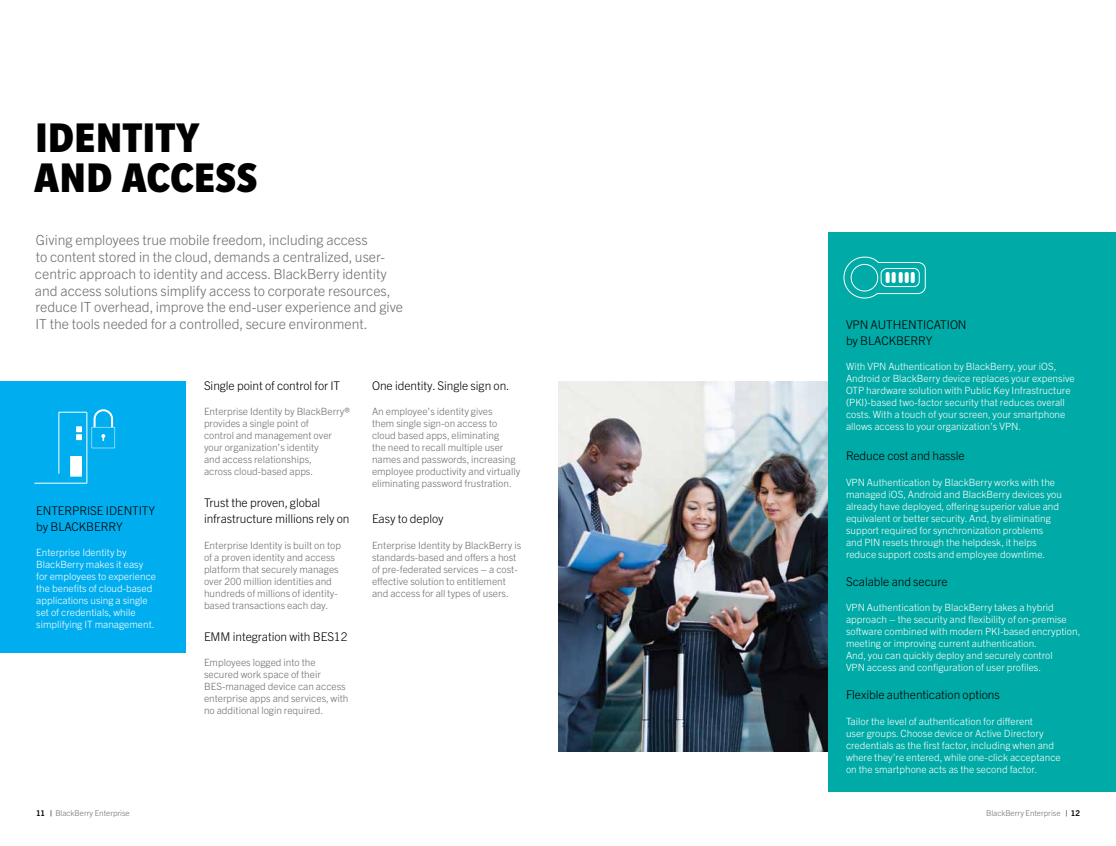
<style>
.page{position:relative;width:1116px;height:846px;background:#fff}
.page>*{position:absolute;margin:0;border:0;box-sizing:border-box;transform-origin:0 0}
.t1{font:900 condensed 45px/40.5px "Slate Pro";letter-spacing:.015em;color:#000}
.t2{font:300 14px/16.8px "Trade Gothic Next LT Pro";color:#6d6e71}
.t3{font:300 12px/16px "Trade Gothic Next LT Pro";letter-spacing:-.005em;color:#000}
.t4{font:300 10px/12px "Trade Gothic Next LT Pro";color:#fff}
.t5{font:300 10px/12px "Trade Gothic Next LT Pro";color:#6d6e71}
.t6{font:300 8px "Trade Gothic Next LT Pro";color:#6d6e71}
.s1{font-weight:700;color:#000}
.s2{color:#000}
</style>
<div class="page">
<div style="left:0;top:381px;width:186px;height:271px;background:#00aeef"></div>
<div style="left:828px;top:232px;width:288px;height:560px;background:#00aaa6"></div>
<img style="left:558px;top:381px;width:270px;height:370px">
<svg style="left:34px;top:409px;width:81px;height:75px"></svg>
<svg style="left:844px;top:257px;width:82px;height:41px"></svg>
<svg style="left:886px;top:272px;width:4px;height:11px"></svg>
<svg style="left:892px;top:272px;width:4px;height:11px"></svg>
<svg style="left:899px;top:272px;width:4px;height:11px"></svg>
<svg style="left:905px;top:272px;width:4px;height:11px"></svg>
<svg style="left:911px;top:272px;width:4px;height:11px"></svg>
<h1 class="t1" style="left:35px;top:117px;width:224px">IDENTITY<br>AND ACCESS</h1>
<p class="t2" style="left:35px;top:231px;width:370px">Giving employees true mobile freedom, including access<br>to content stored in the cloud, demands a centralized, user&shy;centric approach to identity and access. BlackBerry identity and access solutions simplify access to corporate resources, reduce IT overhead, improve the end-user experience and give IT the tools needed for a controlled, secure environment.</p>
<p class="t3" style="left:36px;top:502px;width:120px">ENTERPRISE IDENTITY by BLACKBERRY</p>
<p class="t4" style="left:36px;top:546px;width:121px">Enterprise Identity by<br>BlackBerry makes it easy for employees to experience the benefits of cloud-based applications using a single set of credentials, while simplifying IT management.</p>
<p class="t3" style="left:204px;top:377px;width:138px">Single point of control for IT</p>
<p class="t5" style="left:204px;top:405px;width:147px">Enterprise Identity by BlackBerry® provides a single point of<br>control and management over your organization’s identity<br>and access relationships,<br>across cloud-based apps.</p>
<p class="t3" style="left:204px;top:494px;width:147px">Trust the proven, global infrastructure millions rely on</p>
<p class="t5" style="left:204px;top:539px;width:139px">Enterprise Identity is built on top of a proven identity and access platform that securely manages over 200 million identities and hundreds of millions of identity&shy;based transactions each day.</p>
<p class="t3" style="left:204px;top:628px;width:145px">EMM integration with BES12</p>
<p class="t5" style="left:204px;top:656px;width:146px">Employees logged into the secured work space of their<br>BES-managed device can access enterprise apps and services, with no additional login required.</p>
<p class="t3" style="left:372px;top:377px;width:139px">One identity. Single sign on.</p>
<p class="t5" style="left:372px;top:405px;width:150px">An employee’s identity gives<br>them single sign-on access to cloud based apps, eliminating<br>the need to recall multiple user names and passwords, increasing employee productivity and virtually eliminating password frustration.</p>
<p class="t3" style="left:372px;top:510px;width:73px">Easy to deploy</p>
<p class="t5" style="left:372px;top:538px;width:151px">Enterprise Identity by BlackBerry is standards-based and offers a host of pre-federated services – a cost&shy;effective solution to entitlement and access for all types of users.</p>
<p class="t3" style="left:846px;top:315px;width:122px">VPN AUTHENTICATION by BLACKBERRY</p>
<p class="t4" style="left:846px;top:360px;width:230px">With VPN Authentication by BlackBerry, your iOS, Android or BlackBerry device replaces your expensive OTP hardware solution with Public Key Infrastructure (PKI)-based two-factor security that reduces overall costs. With a touch of your screen, your smartphone allows access to your organization’s VPN.</p>
<p class="t3" style="left:846px;top:447px;width:120px">Reduce cost and hassle</p>
<p class="t4" style="left:846px;top:475px;width:217px">VPN Authentication by BlackBerry works with the managed iOS, Android and BlackBerry devices you already have deployed, offering superior value and equivalent or better security. And, by eliminating support required for synchronization problems and PIN resets through the helpdesk, it helps reduce support costs and employee downtime.</p>
<p class="t3" style="left:846px;top:572px;width:103px">Scalable and secure</p>
<p class="t4" style="left:846px;top:601px;width:236px">VPN Authentication by BlackBerry takes a hybrid approach – the security and flexibility of on-premise software combined with modern PKI-based encryption, meeting or improving current authentication.<br>And, you can quickly deploy and securely control<br>VPN access and configuration of user profiles.</p>
<p class="t3" style="left:846px;top:686px;width:155px">Flexible authentication options</p>
<p class="t4" style="left:846px;top:714px;width:216px">Tailor the level of authentication for different<br>user groups. Choose device or Active Directory credentials as the first factor, including when and where they’re entered, while one-click acceptance on the smartphone acts as the second factor.</p>
<p class="t6" style="left:36px;top:807px;width:95px"><span class="s1">11 |</span> BlackBerry Enterprise</p>
<p class="t6" style="left:986px;top:807px;width:95px">BlackBerry Enterprise <span class="s2">|</span> <span class="s1">12</span></p>
</div>
